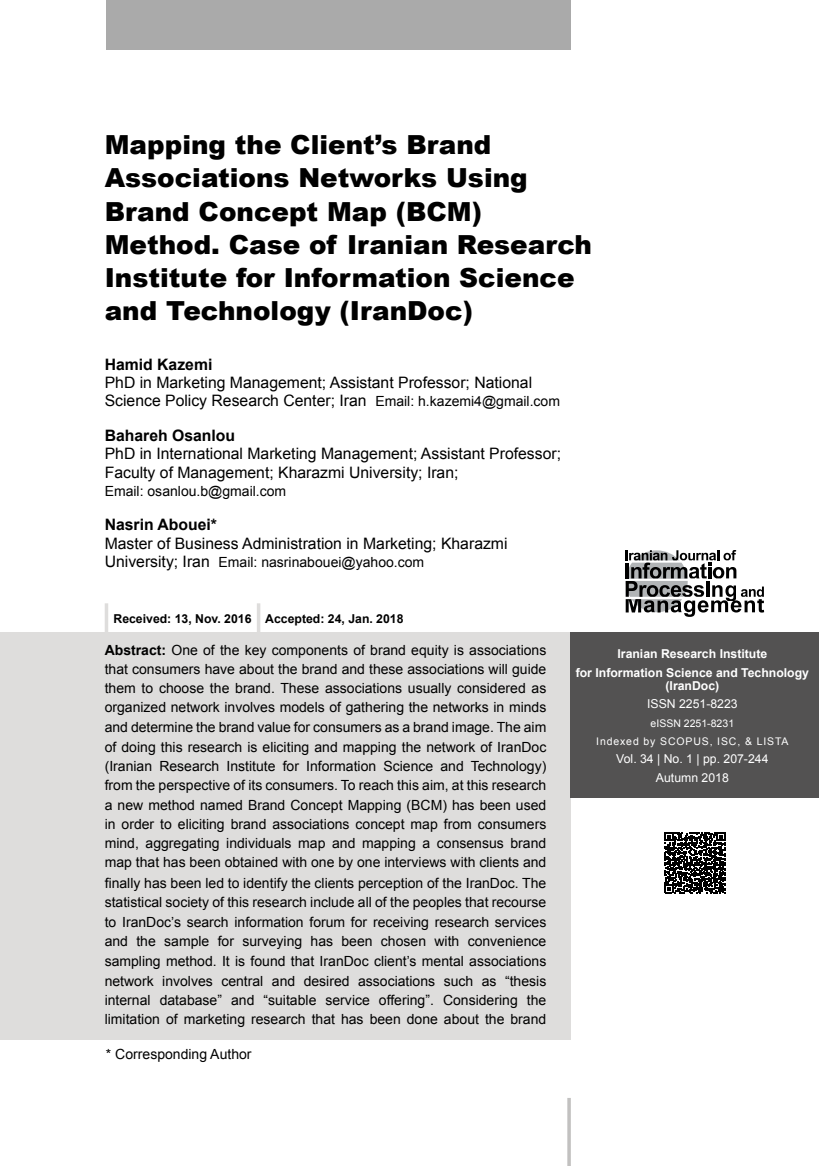
<style>
.page{position:relative;width:819px;height:1166px;background:#fff}
.page>*{position:absolute;margin:0;border:0;box-sizing:border-box;transform-origin:0 0}
.t1{font:900 26.25px/33.2px "Arial";color:#000}
.t2{font:15.75px/18.4px "Arial";color:#000}
.t3{font:700 15.75px "Arial";color:#000}
.t4{font:14px/19.4px "Arial";color:#000;text-align:right}
.t5{font:700 12.25px/18.4px "Arial";color:#fff;text-align:center}
.t6{font:700 12.25px "Arial";color:#000}
.t7{font:12.25px/18.4px "Arial";color:#fff;text-align:center}
.t8{font:12.25px "Arial";color:#fff}
.t9{font:10.5px/18.4px "Arial";letter-spacing:.085em;color:#fff;text-align:center}
.s1{font-weight:700}
.s2{font-style:inherit}
</style>
<div class="page">
<hr style="left:567px;top:1098px;width:3px;height:68px;background:#c2c1c0">
<div style="left:106px;top:0;width:464px;height:50px;background:#aaa"></div>
<div style="left:0;top:632px;width:570px;height:408px;background:#dedddc"></div>
<svg style="left:625px;top:550px;width:139px;height:67px"></svg>
<hr style="left:105px;top:603px;width:3px;height:32px;background:#dedddc">
<hr style="left:257px;top:603px;width:3px;height:32px;background:#dedddc">
<svg style="left:664px;top:832px;width:61px;height:61px"></svg>
<div style="left:570px;top:632px;width:249px;height:166px;background:#535252"></div>
<h1 class="t1" style="left:105px;top:127px;width:489px">Mapping the Client s’ Brand<br>Associations Networks Using<br>Brand Concept Map (BCM(<br>Method. Case of Iranian Research<br>Institute for Information Science and Technology (IranDoc(</h1>
<p class="t3" style="left:105px;top:353px;width:109px">Hamid Kazemi</p>
<p class="t2" style="left:105px;top:373px;width:429px">PhD in Marketing Management; Assistant Professor; National</p>
<p class="t4" style="left:375px;top:392px;width:186px">Email .h: kazemi @4 gmail.com</p>
<p class="t2" style="left:105px;top:392px;width:263px">Science Policy Research Center; Iran</p>
<p class="t3" style="left:105px;top:425px;width:132px">Bahareh Osanlou</p>
<p class="t2" style="left:105px;top:445px;width:458px">PhD in International Marketing Management; Assistant Professor;<br>Faculty of Management; Kharazmi University; Iran;</p>
<p class="t4" style="left:105px;top:481px;width:183px">Email: osanlou @b . gmail.com</p>
<p class="t3" style="left:105px;top:514px;width:114px">Nasrin Abouei*</p>
<p class="t2" style="left:105px;top:534px;width:404px">Master of Business Administration in Marketing; Kharazmi</p>
<p class="t4" style="left:218px;top:553px;width:207px">Email: nasrinabouei@yahoo.com</p>
<p class="t2" style="left:105px;top:552px;width:107px">University; Iran</p>
<p class="t6" style="left:113px;top:610px;width:139px">Received: 13, Nov. 2016</p>
<p class="t4" style="left:105px;top:640px;width:443px"><span class="s1">Abstract:</span> One of the key components of brand equity is associations that consumers have about the brand and these associations will guide them to choose the brand. These associations usually considered as organized network involves models of gathering the networks in minds and determine the brand value for consumers as a brand image. The aim of doing this research is eliciting and mapping the network of IranDoc Technology(</p>
<p class="t6" style="left:265px;top:610px;width:140px">Accepted: 24, Jan. 2018</p>
<p class="t4" style="left:105px;top:756px;width:49px">(Iranian</p>
<p class="t4" style="left:105px;top:776px;width:443px">from the perspective of its consumers. To reach this aim, at this research</p>
<p class="t4" style="left:105px;top:795px;width:443px">a new method named Brand Concept Mapping (BCM) has been used</p>
<p class="t4" style="left:105px;top:814px;width:443px">in order to eliciting brand associations concept map from consumers</p>
<p class="t4" style="left:510px;top:833px;width:37px">brand</p>
<p class="t4" style="left:283px;top:756px;width:18px">for</p>
<p class="t4" style="left:306px;top:756px;width:72px">Information</p>
<p class="t4" style="left:383px;top:756px;width:51px">Science</p>
<p class="t4" style="left:159px;top:756px;width:61px">Research</p>
<p class="t4" style="left:226px;top:756px;width:51px">Institute</p>
<p class="t4" style="left:440px;top:756px;width:25px">and</p>
<p class="t4" style="left:105px;top:833px;width:36px">mind,</p>
<p class="t4" style="left:105px;top:853px;width:443px">map that has been obtained with one by one interviews with clients and</p>
<p class="t4" style="left:105px;top:873px;width:443px">finally has been led to identify the clients perception of the IranDoc. The</p>
<p class="t4" style="left:105px;top:892px;width:443px">statistical society of this research include all of the peoples that recourse</p>
<p class="t4" style="left:105px;top:912px;width:443px">to IranDoc s’ search information forum for receiving research services</p>
<p class="t4" style="left:467px;top:931px;width:80px">convenience</p>
<p class="t4" style="left:146px;top:833px;width:75px">aggregating</p>
<p class="t4" style="left:226px;top:833px;width:67px">individuals</p>
<p class="t4" style="left:332px;top:833px;width:25px">and</p>
<p class="t4" style="left:362px;top:833px;width:55px">mapping</p>
<p class="t4" style="left:298px;top:833px;width:29px">map</p>
<p class="t4" style="left:422px;top:833px;width:9px">a</p>
<p class="t4" style="left:437px;top:833px;width:68px">consensus</p>
<p class="t4" style="left:218px;top:931px;width:18px">for</p>
<p class="t4" style="left:105px;top:931px;width:25px">and</p>
<p class="t4" style="left:105px;top:952px;width:443px">sampling method. It is found that IranDoc client s’ mental associations</p>
<p class="t4" style="left:505px;top:971px;width:43px">“thesis</p>
<p class="t4" style="left:136px;top:931px;width:21px">the</p>
<p class="t4" style="left:164px;top:931px;width:47px">sample</p>
<p class="t4" style="left:242px;top:931px;width:61px">surveying</p>
<p class="t4" style="left:310px;top:931px;width:24px">has</p>
<p class="t4" style="left:341px;top:931px;width:33px">been</p>
<p class="t4" style="left:381px;top:931px;width:47px">chosen</p>
<p class="t4" style="left:434px;top:931px;width:26px">with</p>
<p class="t4" style="left:105px;top:971px;width:51px">network</p>
<p class="t4" style="left:162px;top:971px;width:52px">involves</p>
<p class="t4" style="left:221px;top:971px;width:44px">central</p>
<p class="t4" style="left:272px;top:971px;width:25px">and</p>
<p class="t4" style="left:304px;top:971px;width:47px">desired</p>
<p class="t4" style="left:358px;top:971px;width:79px">associations</p>
<p class="t4" style="left:443px;top:971px;width:31px">such</p>
<p class="t4" style="left:482px;top:971px;width:16px">as</p>
<p class="t4" style="left:263px;top:990px;width:54px">“suitable</p>
<p class="t4" style="left:379px;top:990px;width:56px">offering .”</p>
<p class="t4" style="left:443px;top:990px;width:76px">Considering</p>
<p class="t4" style="left:160px;top:990px;width:64px">database”</p>
<p class="t4" style="left:105px;top:990px;width:443px;text-align:left">internal<br>limitation of marketing research that has been done about the brand</p>
<p class="t4" style="left:231px;top:990px;width:25px">and</p>
<p class="t4" style="left:325px;top:990px;width:46px">service</p>
<p class="t4" style="left:527px;top:990px;width:21px">the</p>
<p class="t4" style="left:106px;top:1045px;width:147px">* Corresponding Author</p>
<p class="t5" style="left:575px;top:645px;width:235px">Iranian Research Institute<br>for Information Science and Technology</p>
<p class="t5" style="left:665px;top:677px;width:55px">(IranDoc(</p>
<p class="t8" style="left:647px;top:696px;width:92px">ISSN 2251-8223</p>
<p class="t9" style="left:596px;top:714px;width:194px">e<span class="s2">ISSN 2251-8231<br></span>Indexed by SCOPUS, ISC, &amp; LISTA</p>
<p class="t7" style="left:616px;top:750px;width:154px">Vol. 34 | No 1. | pp. 207-244<br>Autumn 2018</p>
</div>
